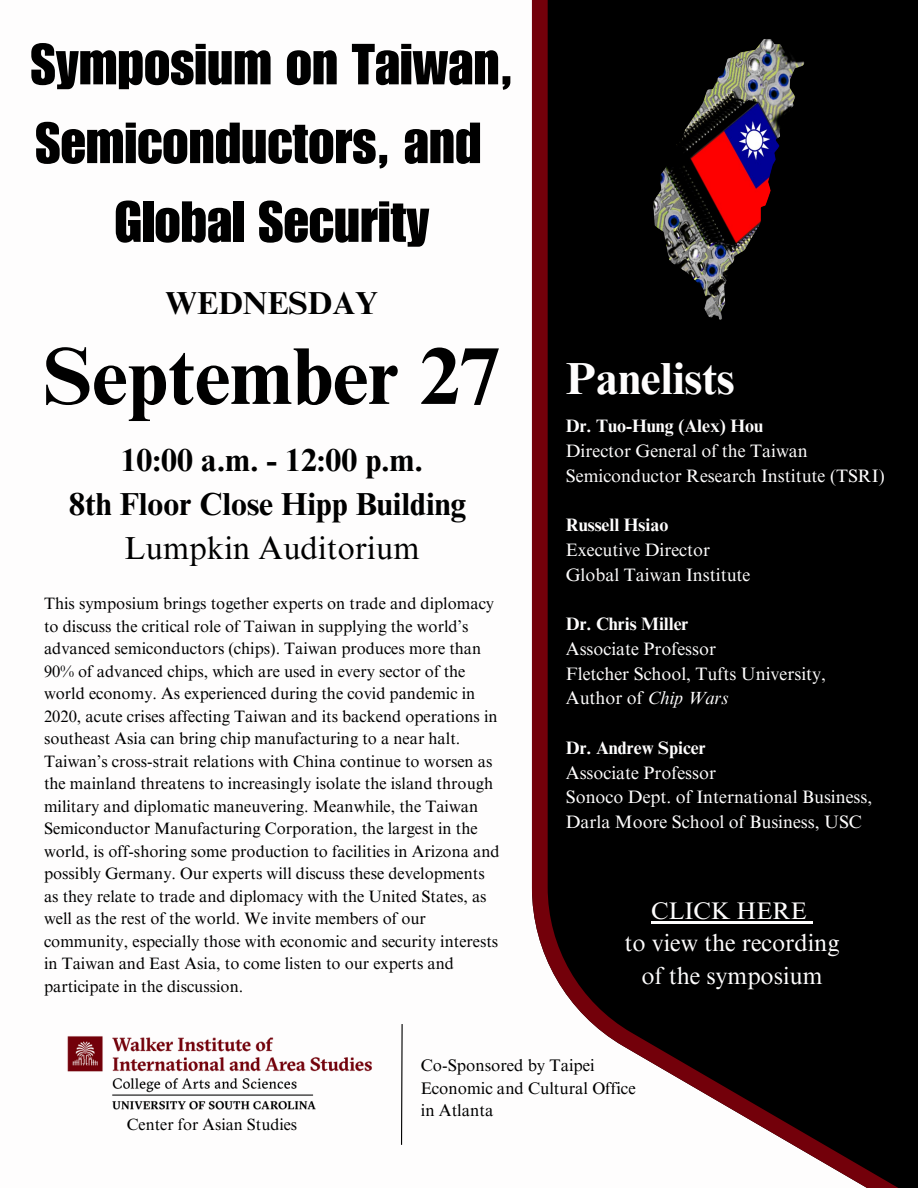
<style>
.page{position:relative;width:918px;height:1188px;background:#fff}
.page>*{position:absolute;margin:0;border:0;box-sizing:border-box;transform-origin:0 0}
.t1{font:700 80.85px "Times NRMT Pro";color:#000}
.t2{font:56.7px/78.8px "Impact LT Std";color:#000;text-align:center}
.t3{font:700 45px "Times NRMT Pro";color:#fefdfd}
.t4{font:700 31.8px "Times NRMT Pro";color:#000}
.t5{font:31.8px "Times NRMT Pro";color:#000}
.t6{font:24px/32.7px "Times NRMT Pro";color:#fefdfd;text-align:center}
.t7{font:18px/24.8px "Times NRMT Pro";color:#fefdfd}
.t8{font:700 18px "Times NRMT Pro";color:#fefdfd}
.t9{font:16.8px/22.5px "Times NRMT Pro";color:#000}
.t10{font:16.5px/22.5px "Times NRMT Pro";color:#000}
.t11{font:16.35px "Times NRMT Pro";color:#000}
.s1{font-style:italic}
</style>
<div class="page">
<svg style="left:532px;top:0;width:386px;height:1188px;background:#1e1818"></svg>
<img style="left:67px;top:1036px;width:305px;height:74px">
<img style="left:638px;top:30px;width:189px;height:301px">
<div style="left:878px;top:254px;width:40px;height:934px;background:#000"></div>
<svg style="left:401px;top:1024px;width:2px;height:121px"></svg>
<hr style="left:651px;top:921px;width:156px;height:2px;background:#fefdfd">
<svg style="left:807px;top:921px;width:6px;height:2px"></svg>
<p class="t2" style="left:31px;top:33px;width:484px">Symposium on Taiwan,<br>Semiconductors, and<br>Global Security</p>
<p class="t4" style="left:166px;top:291px;width:214px">WEDNESDAY</p>
<p class="t1" style="left:43px;top:346px;width:458px">September 27</p>
<p class="t4" style="left:121px;top:448px;width:304px">10:00 a.m. - 12:00 p.m.</p>
<p class="t4" style="left:69px;top:492px;width:399px">8th Floor Close Hipp Building</p>
<p class="t5" style="left:124px;top:536px;width:297px">Lumpkin Auditorium</p>
<p class="t10" style="left:44px;top:594px;width:457px">This symposium brings together experts on trade and diplomacy to discuss the critical role of Taiwan in supplying the world’s advanced semiconductors (chips). Taiwan produces more than 90% of advanced chips, which are used in every sector of the world economy. As experienced during the covid pandemic in 2020, acute crises affecting Taiwan and its backend operations in southeast Asia can bring chip manufacturing to a near halt.<br>Taiwan’s cross-strait relations with China continue to worsen as the mainland threatens to increasingly isolate the island through military and diplomatic maneuvering. Meanwhile, the Taiwan Semiconductor Manufacturing Corporation, the largest in the world, is off-shoring some production to facilities in Arizona and possibly Germany. Our experts will discuss these developments as they relate to trade and diplomacy with the United States, as well as the rest of the world. We invite members of our community, especially those with economic and security interests in Taiwan and East Asia, to come listen to our experts and participate in the discussion.</p>
<p class="t3" style="left:566px;top:362px;width:170px">Panelists</p>
<p class="t8" style="left:566px;top:419px;width:199px">Dr. Tuo-Hung (Alex) Hou</p>
<p class="t7" style="left:566px;top:441px;width:320px">Director General of the Taiwan<br>Semiconductor Research Institute (TSRI)</p>
<p class="t8" style="left:566px;top:518px;width:104px">Russell Hsiao</p>
<p class="t7" style="left:566px;top:540px;width:146px">Executive Director</p>
<p class="t7" style="left:566px;top:564px;width:186px">Global Taiwan Institute</p>
<p class="t8" style="left:566px;top:617px;width:124px">Dr. Chris Miller</p>
<p class="t7" style="left:566px;top:639px;width:152px">Associate Professor</p>
<p class="t7" style="left:566px;top:663px;width:262px">Fletcher School, Tufts University,</p>
<p class="t7" style="left:566px;top:688px;width:164px">Author of <span class="s1">Chip Wars</span></p>
<p class="t8" style="left:566px;top:741px;width:141px">Dr. Andrew Spicer</p>
<p class="t7" style="left:566px;top:762px;width:152px">Associate Professor</p>
<p class="t7" style="left:566px;top:787px;width:308px">Sonoco Dept. of International Business,<br>Darla Moore School of Business, USC</p>
<p class="t6" style="left:651px;top:897px;width:157px">CLICK HERE</p>
<p class="t6" style="left:625px;top:930px;width:216px">to view the recording of the symposium</p>
<p class="t11" style="left:127px;top:1118px;width:172px">Center for Asian Studies</p>
<p class="t9" style="left:421px;top:1057px;width:216px">Co-Sponsored by Taipei<br>Economic and Cultural Office in Atlanta</p>
</div>
